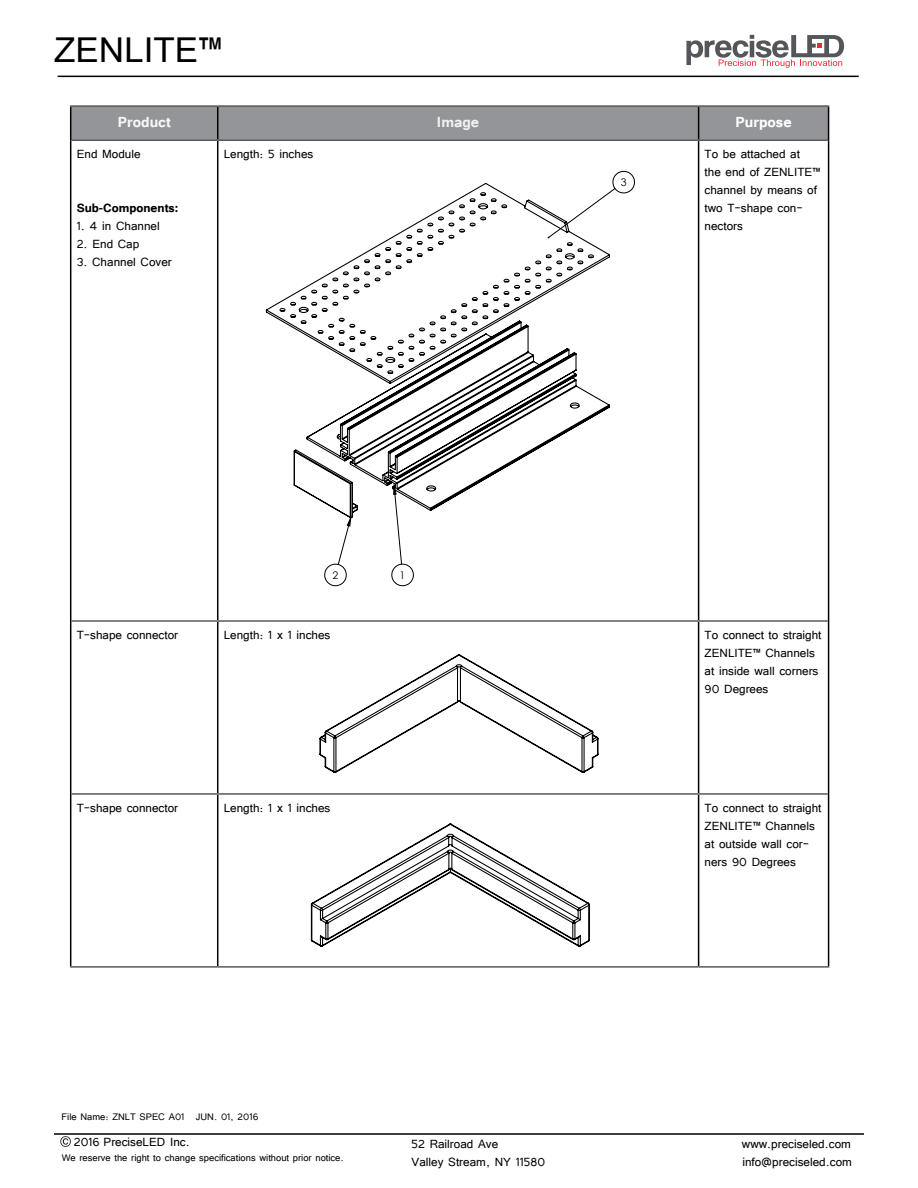
<style>
.page{position:relative;width:918px;height:1188px;background:#fff}
.page>*{position:absolute;margin:0;border:0;box-sizing:border-box;transform-origin:0 0}
.t1{font:45px "Tunga";color:#000}
.t2{font:700 18px "Tunga";color:#f8f8f9}
.t3{font:700 18px "Tunga";color:#fff}
.t4{font:700 18px "Tunga";color:#f1f1f2}
.t5{font:15px/18px "Tunga";color:#000}
.t6{font:700 15px "Tunga";color:#000}
.t7{font:12px "Tunga";color:#000}
.t8{font:10.5px "Century Gothic";color:#000}
</style>
<div class="page">
<svg style="left:686px;top:35px;width:158px;height:33px"></svg>
<hr style="left:54px;top:1133px;width:810px;height:2px;background:#000">
<hr style="left:58px;top:76px;width:801px;height:1px;background:#000">
<svg style="left:60px;top:1136px;width:10px;height:10px"></svg>
<div style="left:71px;top:107px;width:757px;height:33px;background:#939598"></div>
<hr style="left:70px;top:140px;width:1px;height:481px;background:#000">
<hr style="left:217px;top:141px;width:1px;height:479px;background:#000">
<hr style="left:698px;top:141px;width:1px;height:479px;background:#000">
<hr style="left:828px;top:140px;width:1px;height:481px;background:#000">
<hr style="left:70px;top:621px;width:1px;height:173px;background:#000">
<hr style="left:217px;top:622px;width:1px;height:171px;background:#000">
<hr style="left:698px;top:622px;width:1px;height:171px;background:#000">
<hr style="left:828px;top:621px;width:1px;height:173px;background:#000">
<hr style="left:70px;top:794px;width:1px;height:172px;background:#000">
<hr style="left:217px;top:795px;width:1px;height:171px;background:#000">
<hr style="left:698px;top:795px;width:1px;height:171px;background:#000">
<hr style="left:828px;top:794px;width:1px;height:172px;background:#000">
<hr style="left:70px;top:107px;width:1px;height:33px;background:#000">
<hr style="left:217px;top:107px;width:1px;height:33px;background:#000">
<hr style="left:698px;top:107px;width:1px;height:33px;background:#000">
<hr style="left:828px;top:107px;width:1px;height:33px;background:#000">
<hr style="left:70px;top:105px;width:148px;height:2px;background:#58595b">
<hr style="left:218px;top:105px;width:481px;height:2px;background:#58595b">
<hr style="left:699px;top:105px;width:130px;height:2px;background:#58595b">
<hr style="left:71px;top:140px;width:147px;height:1px;background:#58595b">
<hr style="left:218px;top:140px;width:481px;height:1px;background:#58595b">
<hr style="left:699px;top:140px;width:129px;height:1px;background:#58595b">
<hr style="left:71px;top:620px;width:147px;height:2px;background:#58595b">
<hr style="left:218px;top:620px;width:481px;height:2px;background:#58595b">
<hr style="left:699px;top:620px;width:129px;height:2px;background:#58595b">
<hr style="left:71px;top:793px;width:147px;height:2px;background:#58595b">
<hr style="left:218px;top:793px;width:481px;height:2px;background:#58595b">
<hr style="left:699px;top:793px;width:129px;height:2px;background:#58595b">
<hr style="left:70px;top:966px;width:148px;height:2px;background:#58595b">
<hr style="left:218px;top:966px;width:481px;height:2px;background:#58595b">
<hr style="left:699px;top:966px;width:130px;height:2px;background:#58595b">
<svg style="left:265px;top:182px;width:346px;height:337px"></svg>
<svg style="left:319px;top:654px;width:280px;height:119px"></svg>
<svg style="left:310px;top:823px;width:280px;height:124px"></svg>
<h1 class="t1" style="left:54px;top:20px;width:170px">ZENLITE™</h1>
<p class="t2" style="left:118px;top:110px;width:54px">Product</p>
<p class="t4" style="left:437px;top:110px;width:44px">Image</p>
<p class="t3" style="left:735px;top:110px;width:58px">Purpose</p>
<p class="t5" style="left:77px;top:144px;width:65px">End Module</p>
<p class="t5" style="left:224px;top:144px;width:91px">Length: 5 inches</p>
<p class="t5" style="left:705px;top:144px;width:117px">To be attached at<br>the end of ZENLITE™ channel by means of two T-shape con&shy;nectors</p>
<p class="t8" style="left:621px;top:175px;width:7px">3</p>
<p class="t6" style="left:77px;top:198px;width:103px">Sub-Components:</p>
<p class="t5" style="left:77px;top:216px;width:85px">1. 4 in Channel</p>
<p class="t5" style="left:77px;top:234px;width:64px">2. End Cap</p>
<p class="t5" style="left:77px;top:252px;width:97px">3. Channel Cover</p>
<p class="t8" style="left:332px;top:568px;width:7px">2</p>
<p class="t8" style="left:400px;top:568px;width:7px">1</p>
<p class="t5" style="left:77px;top:625px;width:103px">T-shape connector</p>
<p class="t5" style="left:224px;top:625px;width:108px">Length: 1 x 1 inches</p>
<p class="t5" style="left:705px;top:625px;width:118px">To connect to straight<br>ZENLITE™ Channels at inside wall corners<br>90 Degrees</p>
<p class="t5" style="left:77px;top:798px;width:103px">T-shape connector</p>
<p class="t5" style="left:224px;top:798px;width:108px">Length: 1 x 1 inches</p>
<p class="t5" style="left:705px;top:798px;width:118px">To connect to straight<br>ZENLITE™ Channels at outside wall cor&shy;ners 90 Degrees</p>
<p class="t7" style="left:62px;top:1109px;width:198px">File Name: ZNLT SPEC A01 JUN. 01, 2016</p>
<p class="t5" style="left:74px;top:1132px;width:117px">2016 PreciseLED Inc.</p>
<p class="t7" style="left:62px;top:1150px;width:284px">We reserve the right to change specifications without prior notice.</p>
<p class="t5" style="left:412px;top:1134px;width:88px">52 Railroad Ave</p>
<p class="t5" style="left:742px;top:1134px;width:111px">www.preciseled.com</p>
<p class="t5" style="left:412px;top:1152px;width:135px">Valley Stream, NY 11580</p>
<p class="t5" style="left:742px;top:1152px;width:111px">info@preciseled.com</p>
</div>
